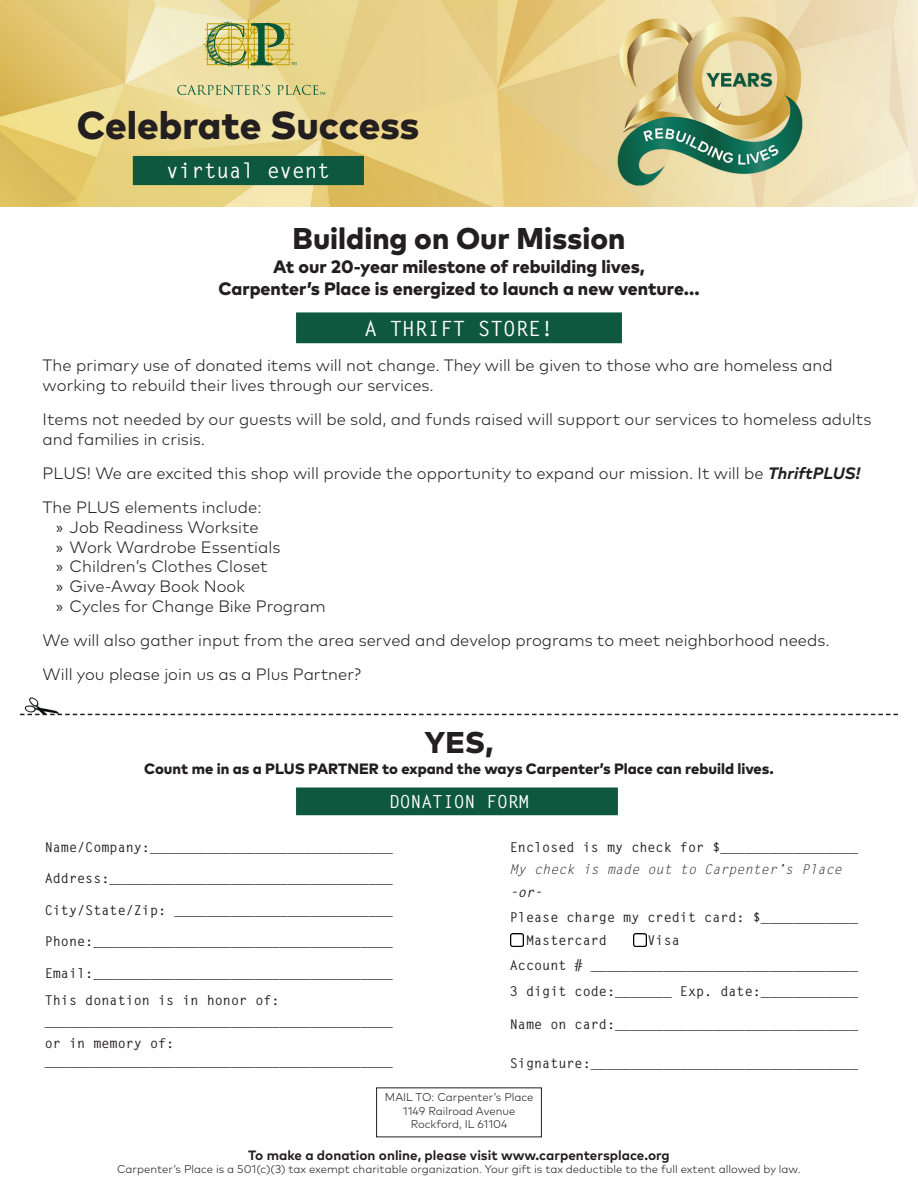
<style>
.page{position:relative;width:918px;height:1188px;background:#fff}
.page>*{position:absolute;margin:0;border:0;box-sizing:border-box;transform-origin:0 0}
.t1{font:800 39px "Mark Pro";letter-spacing:-.005em;color:#231f20}
.t2{font:800 30px "Mark Pro";color:#231f20}
.t3{font:700 21px "Letter Gothic Std";color:#fff}
.t4{font:800 18px "Mark Pro";color:#231f20}
.t5{font:700 18px "Letter Gothic Std";color:#fff}
.t6{font:300 16.5px/19.8px "Mark Pro";color:#231f20}
.t7{font:800 15px "Mark Pro";color:#231f20}
.t8{font:700 13.5px "Letter Gothic Std";color:#231f20}
.t9{font:700 13.5px "Mark Pro";color:#231f20}
.t10{font:italic 13.5px "Letter Gothic Std";color:#231f20}
.t11{font:italic 700 13.5px "Letter Gothic Std";color:#231f20}
.t12{font:300 11.25px "Mark Pro";color:#231f20}
.s1{font-weight:700;font-style:italic}
.s2{font-family:"Myriad Pro";font-weight:400}
</style>
<div class="page">
<img style="left:0;top:0;width:918px;height:206px">
<div style="left:133px;top:156px;width:231px;height:29px;background:#0d583e"></div>
<div style="left:296px;top:312px;width:326px;height:31px;background:#0d583e;border:2px solid #0d583e"></div>
<img style="left:21px;top:697px;width:41px;height:17px">
<svg style="left:20px;top:714px;width:878px;height:1px"></svg>
<div style="left:296px;top:787px;width:322px;height:28px;background:#0d583e;border:2px solid #0d583e"></div>
<svg style="left:511px;top:934px;width:13px;height:13px"></svg>
<svg style="left:633px;top:934px;width:13px;height:13px"></svg>
<img style="left:200px;top:17px;width:53px;height:58px">
<hr style="left:248px;top:20px;width:1px;height:49px;background:#c2a205">
<hr style="left:203px;top:44px;width:91px;height:1px;background:#c2a205">
<svg style="left:177px;top:84px;width:93px;height:11px"></svg>
<svg style="left:205px;top:21px;width:91px;height:46px;background:#b1b365"></svg>
<svg style="left:277px;top:85px;width:48px;height:10px"></svg>
<p class="t1" style="left:77px;top:95px;width:344px">Celebrate Success</p>
<p class="t3" style="left:166px;top:157px;width:165px">virtual event</p>
<p class="t2" style="left:293px;top:216px;width:334px">Building on Our Mission</p>
<p class="t4" style="left:273px;top:253px;width:373px">At our 20-year milestone of rebuilding lives,</p>
<p class="t4" style="left:218px;top:275px;width:483px">Carpenter’s Place is energized to launch a new venture...</p>
<p class="t3" style="left:365px;top:315px;width:190px">A THRIFT STORE!</p>
<p class="t6" style="left:43px;top:354px;width:792px">The primary use of donated items will not change. They will be given to those who are homeless and working to rebuild their lives through our services.</p>
<p class="t6" style="left:43px;top:408px;width:830px">Items not needed by our guests will be sold, and funds raised will support our services to homeless adults and families in crisis.</p>
<p class="t6" style="left:43px;top:462px;width:819px">PLUS! We are excited this shop will provide the opportunity to expand our mission. It will be <span class="s1">ThriftPLUS!</span></p>
<p class="t6" style="left:43px;top:496px;width:221px">The PLUS elements include:</p>
<p class="t6" style="left:56px;top:516px;width:204px"><span class="s2">»</span> Job Readiness Worksite</p>
<p class="t6" style="left:56px;top:536px;width:226px"><span class="s2">»</span> Work Wardrobe Essentials</p>
<p class="t6" style="left:56px;top:555px;width:213px"><span class="s2">»</span> Children’s Clothes Closet</p>
<p class="t6" style="left:56px;top:575px;width:190px"><span class="s2">»</span> Give-Away Book Nook</p>
<p class="t6" style="left:56px;top:595px;width:271px"><span class="s2">»</span> Cycles for Change Bike Program</p>
<p class="t6" style="left:43px;top:629px;width:789px">We will also gather input from the area served and develop programs to meet neighborhood needs.</p>
<p class="t6" style="left:43px;top:663px;width:320px">Will you please join us as a Plus Partner?</p>
<p class="t2" style="left:424px;top:719px;width:71px">YES,</p>
<p class="t7" style="left:144px;top:757px;width:631px">Count me in as a PLUS PARTNER to expand the ways Carpenter’s Place can rebuild lives.</p>
<p class="t5" style="left:389px;top:791px;width:142px">DONATION FORM</p>
<p class="t8" style="left:45px;top:839px;width:350px">Name/Company:______________________________</p>
<p class="t8" style="left:45px;top:870px;width:350px">Address:___________________________________</p>
<p class="t8" style="left:45px;top:902px;width:350px">City/State/Zip: ___________________________</p>
<p class="t8" style="left:45px;top:933px;width:350px">Phone:_____________________________________</p>
<p class="t8" style="left:45px;top:965px;width:350px">Email:_____________________________________</p>
<p class="t8" style="left:45px;top:992px;width:236px">This donation is in honor of:</p>
<p class="t8" style="left:45px;top:1013px;width:350px">___________________________________________</p>
<p class="t8" style="left:45px;top:1035px;width:131px">or in memory of:</p>
<p class="t8" style="left:45px;top:1053px;width:350px">___________________________________________</p>
<p class="t8" style="left:510px;top:839px;width:350px">Enclosed is my check for $_________________</p>
<p class="t10" style="left:510px;top:862px;width:334px">My check is made out to Carpenter’s Place</p>
<p class="t11" style="left:510px;top:884px;width:34px">-or-</p>
<p class="t8" style="left:510px;top:909px;width:350px">Please charge my credit card: $____________</p>
<p class="t8" style="left:526px;top:932px;width:82px">Mastercard</p>
<p class="t8" style="left:648px;top:932px;width:34px">Visa</p>
<p class="t8" style="left:510px;top:957px;width:350px">Account # _________________________________</p>
<p class="t8" style="left:510px;top:983px;width:350px">3 digit code:_______ Exp. date:____________</p>
<p class="t8" style="left:510px;top:1016px;width:350px">Name on card:______________________________</p>
<p class="t8" style="left:510px;top:1055px;width:350px">Signature:_________________________________</p>
<p class="t12" style="left:385px;top:1089px;width:150px">MAIL TO: Carpenter’s Place</p>
<p class="t12" style="left:403px;top:1103px;width:114px">1149 Railroad Avenue</p>
<p class="t12" style="left:411px;top:1116px;width:98px">Rockford, IL 61104</p>
<p class="t9" style="left:248px;top:1145px;width:423px">To make a donation online, please visit www.carpentersplace.org</p>
<p class="t12" style="left:117px;top:1161px;width:685px">Carpenter’s Place is a 501(c)(3) tax exempt charitable organization. Your gift is tax deductible to the full extent allowed by law.</p>
</div>
